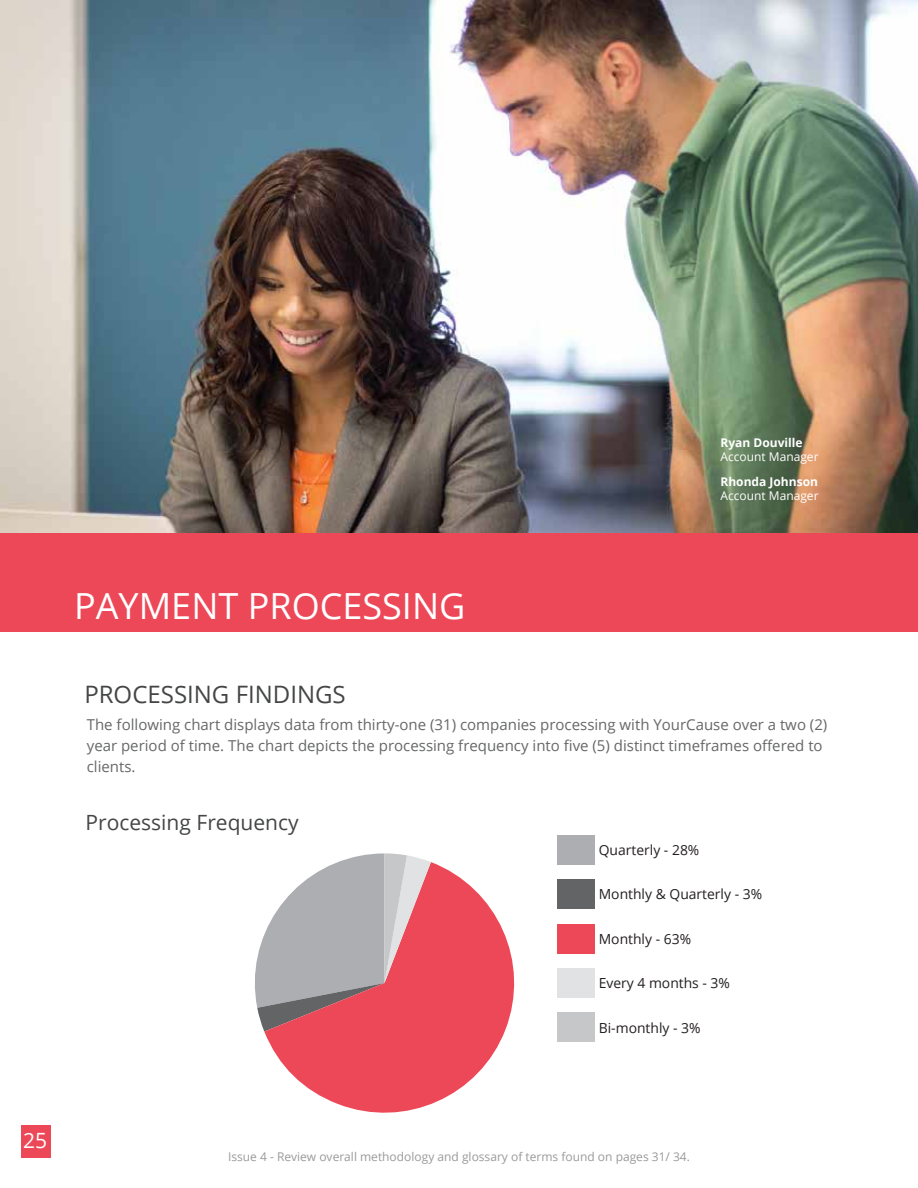
<style>
.page{position:relative;width:918px;height:1188px;background:#fff}
.page>*{position:absolute;margin:0;border:0;box-sizing:border-box;transform-origin:0 0}
.t1{font:36px "Open Sans";color:#fff}
.t2{font:24px "Open Sans";color:#444545}
.t3{font:21px "Open Sans";color:#444545}
.t4{font:21px "Open Sans";color:#fff}
.t5{font:15px/21px "Open Sans";color:#666767}
.t6{font:13.95px "Open Sans";color:#231f20}
.t7{font:12px "Open Sans";color:#9b9a9b}
.t8{font:12px "Open Sans";color:#fff}
.t9{font:700 12px "Open Sans";color:#fff}
</style>
<div class="page">
<img style="left:0;top:0;width:918px;height:533px">
<div style="left:0;top:533px;width:918px;height:99px;background:#ed4858"></div>
<div style="left:21px;top:1125px;width:30px;height:33px;background:#ed4858"></div>
<div style="left:557px;top:835px;width:37px;height:30px;background:#acaeb1"></div>
<div style="left:557px;top:879px;width:37px;height:30px;background:#636466"></div>
<div style="left:557px;top:924px;width:37px;height:29px;background:#ed4858"></div>
<svg style="left:264px;top:862px;width:251px;height:251px;fill:#ed4858"></svg>
<div style="left:557px;top:968px;width:37px;height:30px;background:#e1e2e3"></div>
<div style="left:557px;top:1013px;width:37px;height:29px;background:#c6c7c9"></div>
<svg style="left:255px;top:853px;width:176px;height:179px;background:#c79ea4"></svg>
<p class="t9" style="left:721px;top:434px;width:84px">Ryan Douville</p>
<p class="t8" style="left:721px;top:449px;width:100px">Account Manager</p>
<h1 class="t1" style="left:74px;top:581px;width:393px">PAYMENT PROCESSING</h1>
<h2 class="t2" style="left:84px;top:677px;width:263px">PROCESSING FINDINGS</h2>
<p class="t9" style="left:721px;top:473px;width:99px">Rhonda Johnson</p>
<p class="t8" style="left:721px;top:488px;width:100px">Account Manager</p>
<p class="t5" style="left:87px;top:713px;width:742px">The following chart displays data from thirty-one (31) companies processing with YourCause over a two (2) year period of time. The chart depicts the processing frequency into five (5) distinct timeframes offered to clients.</p>
<h3 class="t3" style="left:86px;top:808px;width:215px">Processing Frequency</h3>
<p class="t6" style="left:599px;top:840px;width:102px">Quarterly - 28%</p>
<p class="t6" style="left:599px;top:885px;width:165px">Monthly &amp; Quarterly - 3%</p>
<p class="t6" style="left:599px;top:929px;width:94px">Monthly - 63%</p>
<p class="t6" style="left:599px;top:974px;width:133px">Every 4 months - 3%</p>
<p class="t6" style="left:599px;top:1018px;width:103px">Bi-monthly - 3%</p>
<h3 class="t4" style="left:23px;top:1126px;width:26px">25</h3>
<p class="t7" style="left:228px;top:1148px;width:463px">Issue 4 - Review overall methodology and glossary of terms found on pages 31/ 34.</p>
</div>
